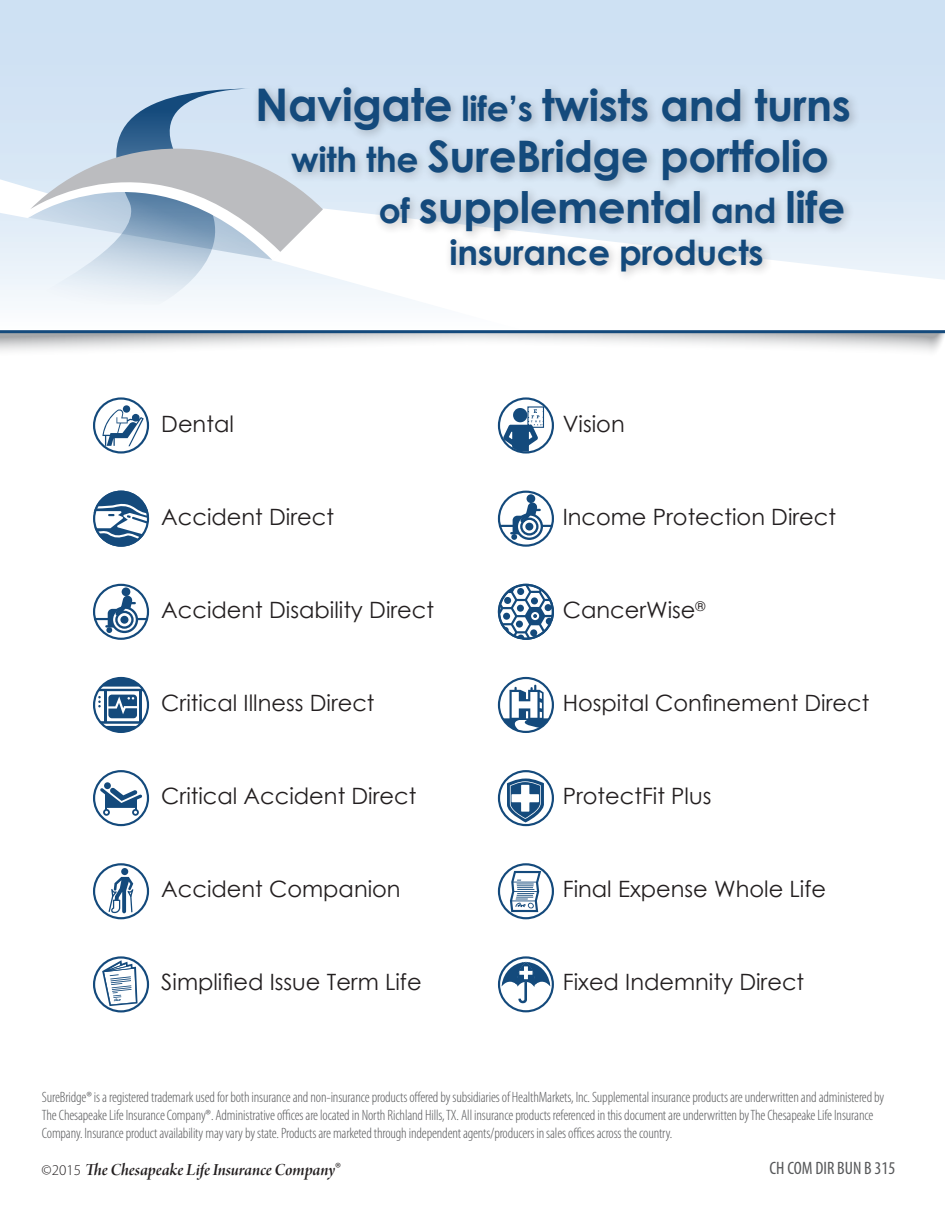
<style>
.page{position:relative;width:945px;height:1215px;background:#fff}
.page>*{position:absolute;margin:0;border:0;box-sizing:border-box;transform-origin:0 0}
.t1{font:700 43.5px "Century Gothic";letter-spacing:-.01em;color:#144a7c}
.t2{font:700 34.5px "Century Gothic";letter-spacing:-.01em;color:#144a7c}
.Table_of_Contents{font:22.5px "Century Gothic";color:#231f20}
.t3{font:18px "Arno Pro Smbd Italic Display";letter-spacing:-.005em;color:#231f20}
.t4{font:condensed 18px "Myriad Pro";color:#57585a}
.t5{font:300 condensed 15px/18px "Myriad Pro";letter-spacing:-.01em;color:#57585a}
.s1{font-size:45px}
.s2{font-size:34.5px}
.s3{font-family:"Myriad Pro";font-weight:300;font-size:15px}
</style>
<div class="page">
<svg style="left:0;top:333px;width:945px;height:19px"></svg>
<svg style="left:0;top:0;width:945px;height:333px;background:#cedff1"></svg>
<svg style="left:19px;top:89px;width:237px;height:216px"></svg>
<svg style="left:272px;top:208px;width:673px;height:121px"></svg>
<svg style="left:0;top:126px;width:253px;height:134px;background:#c0cfdc"></svg>
<div style="left:253px;top:82px;width:608px;height:201px;background:#231f20;opacity:.28"></div>
<svg style="left:93px;top:584px;width:56px;height:56px"></svg>
<div style="left:122px;top:587px;width:8px;height:9px;background:#144a7c;border-radius:50%"></div>
<svg style="left:93px;top:491px;width:56px;height:56px"></svg>
<svg style="left:93px;top:677px;width:56px;height:56px"></svg>
<svg style="left:93px;top:397px;width:56px;height:57px"></svg>
<svg style="left:93px;top:770px;width:56px;height:56px"></svg>
<svg style="left:498px;top:863px;width:56px;height:56px"></svg>
<svg style="left:498px;top:677px;width:56px;height:56px"></svg>
<svg style="left:498px;top:584px;width:56px;height:56px"></svg>
<svg style="left:498px;top:491px;width:56px;height:56px"></svg>
<div style="left:527px;top:494px;width:8px;height:9px;background:#144a7c;border-radius:50%"></div>
<svg style="left:498px;top:397px;width:56px;height:57px"></svg>
<svg style="left:93px;top:956px;width:56px;height:57px"></svg>
<svg style="left:93px;top:863px;width:56px;height:56px"></svg>
<svg style="left:498px;top:770px;width:56px;height:56px"></svg>
<svg style="left:498px;top:956px;width:56px;height:56px"></svg>
<p class="t1" style="left:255px;top:72px;width:597px"><span class="s1">Navigate</span> <span class="s2">life’s</span> twists and turns</p>
<p class="t1" style="left:291px;top:123px;width:539px"><span class="s2">with the</span> SureBridge portfolio</p>
<p class="t1" style="left:379px;top:174px;width:468px"><span class="s2">of</span> supplemental <span class="s2">and</span> life</p>
<p class="t2" style="left:449px;top:226px;width:316px">insurance products</p>
<p class="Table_of_Contents" style="left:161px;top:408px;width:74px">Dental</p>
<p class="Table_of_Contents" style="left:563px;top:408px;width:63px">Vision</p>
<p class="Table_of_Contents" style="left:161px;top:501px;width:174px">Accident Direct</p>
<p class="Table_of_Contents" style="left:563px;top:501px;width:275px">Income Protection Direct</p>
<p class="Table_of_Contents" style="left:161px;top:594px;width:274px">Accident Disability Direct</p>
<p class="Table_of_Contents" style="left:563px;top:594px;width:144px">CancerWise<sup>®</sup></p>
<p class="Table_of_Contents" style="left:161px;top:687px;width:215px">Critical Illness Direct</p>
<p class="Table_of_Contents" style="left:563px;top:687px;width:308px">Hospital Confinement Direct</p>
<p class="Table_of_Contents" style="left:161px;top:780px;width:257px">Critical Accident Direct</p>
<p class="Table_of_Contents" style="left:563px;top:780px;width:150px">ProtectFit Plus</p>
<p class="Table_of_Contents" style="left:161px;top:873px;width:241px">Accident Companion</p>
<p class="Table_of_Contents" style="left:563px;top:873px;width:265px">Final Expense Whole Life</p>
<p class="Table_of_Contents" style="left:161px;top:966px;width:262px">Simplified Issue Term Life</p>
<p class="Table_of_Contents" style="left:563px;top:966px;width:243px">Fixed Indemnity Direct</p>
<p class="t5" style="left:42px;top:1088px;width:844px">SureBridge® is a registered trademark used for both insurance and non-insurance products offered by subsidiaries of HealthMarkets, Inc. Supplemental insurance products are underwritten and administered by<br>The Chesapeake Life Insurance Company®. Administrative offices are located in North Richland Hills, TX. All insurance products referenced in this document are underwritten by The Chesapeake Life Insurance<br>Company. Insurance product availability may vary by state. Products are marketed through independent agents/producers in sales offices across the country.</p>
<p class="t3" style="left:42px;top:1160px;width:301px"><span class="s3">©2015</span> The Chesapeake Life Insurance Company<span class="s3">®</span></p>
<p class="t4" style="left:770px;top:1157px;width:127px">CH COM DIR BUN B 315</p>
</div>
